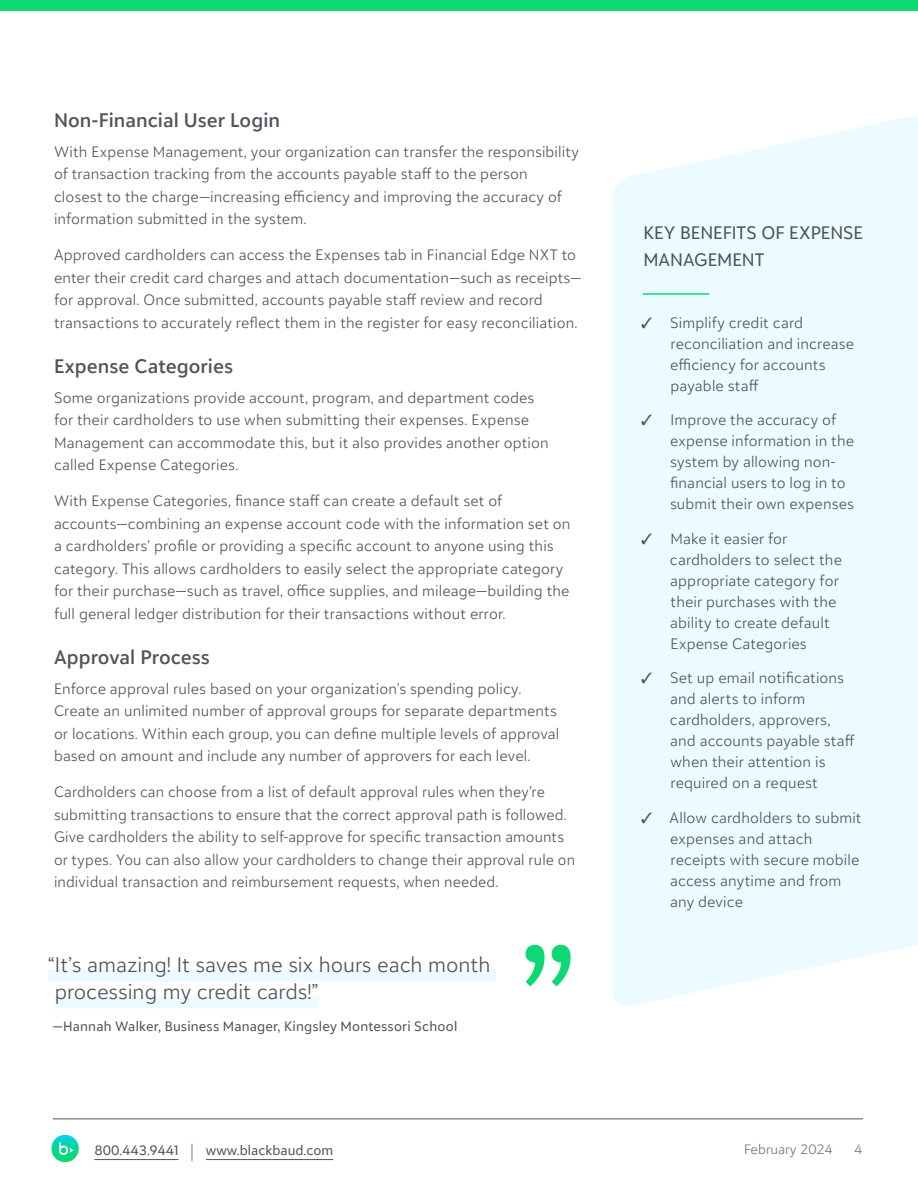
<style>
.page{position:relative;width:918px;height:1188px;background:#fff}
.page>*{position:absolute;margin:0;border:0;box-sizing:border-box;transform-origin:0 0}
.t1{font:300 21px/27px "BLKB Sans";color:#51555c}
.t2{font:600 19.5px "BLKB Sans";color:#51555c}
.t3{font:18px/27px "BLKB Sans";color:#51555c}
.t4{font:300 15px/22.5px "BLKB Sans";letter-spacing:.01em;color:#51555c}
.t5{font:13.5px "BLKB Sans";letter-spacing:.015em;color:#51555c}
.t6{font:300 13.5px "BLKB Sans";color:#74777d}
.s1{font-weight:300;font-size:20.25px;color:#74777d}
</style>
<div class="page">
<div style="left:0;top:0;width:918px;height:11px;background:#0cd973"></div>
<hr style="left:53px;top:1119px;width:810px;height:1px;background:#51555c">
<hr style="left:94px;top:1159px;width:85px;height:1px;background:#51555c">
<hr style="left:206px;top:1159px;width:127px;height:1px;background:#51555c">
<svg style="left:51px;top:1135px;width:28px;height:27px"></svg>
<svg style="left:59px;top:1142px;width:15px;height:13px"></svg>
<svg style="left:612px;top:115px;width:306px;height:891px;background:#ecfbff"></svg>
<hr style="left:643px;top:293px;width:66px;height:2px;background:#0cd973">
<div style="left:48px;top:969px;width:448px;height:12px;background:#ebfbff"></div>
<div style="left:55px;top:996px;width:264px;height:12px;background:#ebfbff"></div>
<svg style="left:526px;top:945px;width:45px;height:41px"></svg>
<h2 class="t2" style="left:54px;top:108px;width:228px">Non-Financial User Login</h2>
<p class="t4" style="left:54px;top:140px;width:527px">With Expense Management, your organization can transfer the responsibility of transaction tracking from the accounts payable staff to the person closest to the charge—increasing efficiency and improving the accuracy of information submitted in the system.</p>
<p class="t4" style="left:54px;top:243px;width:529px">Approved cardholders can access the Expenses tab in Financial Edge NXT to enter their credit card charges and attach documentation—such as receipts— for approval. Once submitted, accounts payable staff review and record transactions to accurately reflect them in the register for easy reconciliation.</p>
<h2 class="t2" style="left:54px;top:354px;width:180px">Expense Categories</h2>
<p class="t4" style="left:54px;top:386px;width:496px">Some organizations provide account, program, and department codes for their cardholders to use when submitting their expenses. Expense Management can accommodate this, but it also provides another option called Expense Categories.</p>
<p class="t4" style="left:54px;top:489px;width:518px">With Expense Categories, finance staff can create a default set of accounts—combining an expense account code with the information set on a cardholders’ profile or providing a specific account to anyone using this category. This allows cardholders to easily select the appropriate category for their purchase—such as travel, office supplies, and mileage—building the full general ledger distribution for their transactions without error.</p>
<h2 class="t2" style="left:54px;top:645px;width:157px">Approval Process</h2>
<p class="t4" style="left:54px;top:677px;width:507px">Enforce approval rules based on your organization’s spending policy.<br>Create an unlimited number of approval groups for separate departments or locations. Within each group, you can define multiple levels of approval based on amount and include any number of approvers for each level.</p>
<p class="t4" style="left:54px;top:780px;width:523px">Cardholders can choose from a list of default approval rules when they’re submitting transactions to ensure that the correct approval path is followed.<br>Give cardholders the ability to self-approve for specific transaction amounts or types. You can also allow your cardholders to change their approval rule on individual transaction and reimbursement requests, when needed.</p>
<h1 class="t1" style="left:55px;top:951px;width:437px;text-indent:-7px">“It’s amazing! It saves me six hours each month processing my credit cards!”</h1>
<p class="t5" style="left:53px;top:1018px;width:406px">—Hannah Walker, Business Manager, Kingsley Montessori School</p>
<p class="t3" style="left:643px;top:219px;width:221px">KEY BENEFITS OF EXPENSE<br>MANAGEMENT</p>
<p class="t4" style="left:670px;top:312px;width:185px;line-height:21px;text-indent:-29px">✓ Simplify credit card reconciliation and increase efficiency for accounts payable staff</p>
<p class="t4" style="left:670px;top:409px;width:186px;line-height:21px;text-indent:-29px">✓ Improve the accuracy of expense information in the system by allowing non&shy;financial users to log in to submit their own expenses</p>
<p class="t4" style="left:670px;top:528px;width:174px;line-height:21px;text-indent:-29px">✓ Make it easier for cardholders to select the appropriate category for their purchases with the ability to create default<br>Expense Categories</p>
<p class="t4" style="left:670px;top:667px;width:186px;line-height:21px;text-indent:-29px">✓ Set up email notifications and alerts to inform cardholders, approvers, and accounts payable staff when their attention is required on a request</p>
<p class="t4" style="left:670px;top:807px;width:193px;line-height:21px;text-indent:-29px">✓ Allow cardholders to submit expenses and attach receipts with secure mobile access anytime and from any device</p>
<p class="t5" style="left:94px;top:1142px;width:86px">800.443.9441</p>
<p class="t6" style="left:744px;top:1141px;width:90px">February 2024</p>
<p class="t6" style="left:854px;top:1141px;width:10px">4</p>
<p class="t5" style="left:189px;top:1142px;width:145px"><span class="s1">|</span> www.blackbaud.com</p>
</div>
